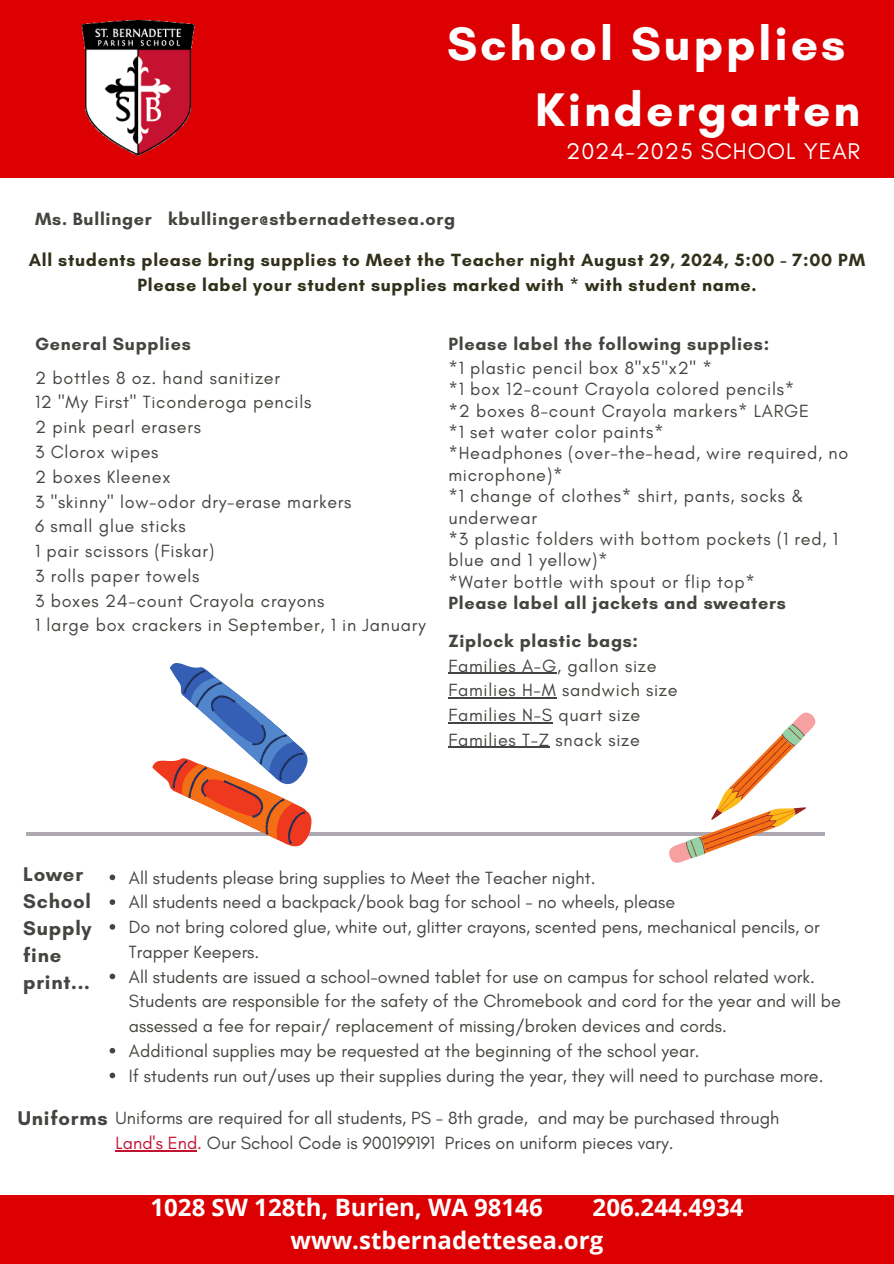
<style>
.page{position:relative;width:894px;height:1264px;background:#fff}
.page>*{position:absolute;margin:0;border:0;box-sizing:border-box;transform-origin:0 0}
.t1{font:700 48px/66.3px "Glacial Indifference";letter-spacing:.06em;color:#fff}
.t2{font:700 24px/32.7px "Open Sans";color:#fff}
.t3{font:23.1px "Glacial Indifference";letter-spacing:.04em;color:#fff}
.t4{font:700 20.25px/27.2px "Glacial Indifference";letter-spacing:.04em;color:#444440}
.t5{font:18px/24.8px "Glacial Indifference";color:#444440}
.t6{font:18px/21.3px "Glacial Indifference";letter-spacing:.04em;color:#444440}
.t7{font:700 18px "Glacial Indifference";letter-spacing:.04em;color:#444440}
.t8{font:700 18px/24.8px "Glacial Indifference";letter-spacing:.04em;color:#31311b;text-align:center}
.s1{color:#c21330}
</style>
<div class="page">
<div style="left:0;top:0;width:893px;height:1263px;background:#dc0002"></div>
<div style="left:0;top:179px;width:893px;height:1015px;background:#fff"></div>
<hr style="left:26px;top:832px;width:798px;height:3px;background:#aea8b2">
<img style="left:81px;top:20px;width:114px;height:136px">
<svg style="left:666px;top:712px;width:150px;height:151px"></svg>
<svg style="left:128px;top:663px;width:215px;height:184px"></svg>
<svg style="left:110px;top:874px;width:5px;height:6px"></svg>
<svg style="left:110px;top:899px;width:5px;height:6px"></svg>
<svg style="left:110px;top:924px;width:5px;height:5px"></svg>
<svg style="left:110px;top:973px;width:5px;height:6px"></svg>
<svg style="left:110px;top:1047px;width:5px;height:6px"></svg>
<svg style="left:110px;top:1072px;width:5px;height:6px"></svg>
<hr style="left:448px;top:672px;width:109px;height:1px;background:#444440">
<hr style="left:448px;top:697px;width:108px;height:1px;background:#444440">
<hr style="left:448px;top:722px;width:104px;height:1px;background:#444440">
<hr style="left:448px;top:747px;width:102px;height:1px;background:#444440">
<hr style="left:115px;top:1150px;width:82px;height:1px;background:#c21330">
<h1 class="t1" style="left:535px;top:10px;width:326px;text-indent:-88px">School Supplies<br>Kindergarten</h1>
<h2 class="t3" style="left:566px;top:137px;width:295px">2024-2025 SCHOOL YEAR</h2>
<p class="t7" style="left:35px;top:207px;width:421px">Ms. Bullinger kbullinger@stbernadettesea.org</p>
<p class="t8" style="left:29px;top:247px;width:837px">All students please bring supplies to Meet the Teacher night August 29, 2024, 5:00 - 7:00 PM<br>Please label your student supplies marked with * with student name.</p>
<p class="t7" style="left:35px;top:333px;width:157px">General Supplies</p>
<p class="t7" style="left:448px;top:333px;width:322px">Please label the following supplies:</p>
<p class="t6" style="left:448px;top:357px;width:265px">*1 plastic pencil box 8"x5"x2" *</p>
<p class="t6" style="left:448px;top:378px;width:347px">*1 box 12-count Crayola colored pencils*</p>
<p class="t6" style="left:448px;top:399px;width:362px">*2 boxes 8-count Crayola markers* LARGE</p>
<p class="t6" style="left:448px;top:421px;width:216px">*1 set water color paints*</p>
<p class="t6" style="left:448px;top:442px;width:401px">*Headphones (over-the-head, wire required, no microphone)*</p>
<p class="t6" style="left:448px;top:485px;width:357px">*1 change of clothes* shirt, pants, socks &amp; underwear</p>
<p class="t6" style="left:448px;top:528px;width:391px">*3 plastic folders with bottom pockets (1 red, 1 blue and 1 yellow)*</p>
<p class="t6" style="left:448px;top:570px;width:308px">*Water bottle with spout or flip top*</p>
<p class="t7" style="left:448px;top:592px;width:339px">Please label all jackets and sweaters</p>
<h5 class="t7" style="left:448px;top:629px;width:191px">Ziplock plastic bags:</h5>
<p class="t6" style="left:448px;top:654px;width:209px">Families A-G, gallon size</p>
<h4 class="t6" style="left:448px;top:679px;width:231px">Families H-M sandwich size</h4>
<p class="t6" style="left:448px;top:704px;width:193px">Families N-S quart size</p>
<p class="t6" style="left:448px;top:728px;width:193px">Families T-Z snack size</p>
<p class="t6" style="left:35px;top:367px;width:246px">2 bottles 8 oz. hand sanitizer</p>
<h6 class="t6" style="left:35px;top:391px;width:278px">12 "My First" Ticonderoga pencils</h6>
<h6 class="t6" style="left:35px;top:416px;width:167px">2 pink pearl erasers</h6>
<h6 class="t6" style="left:35px;top:441px;width:125px">3 Clorox wipes</h6>
<p class="t6" style="left:35px;top:466px;width:137px">2 boxes Kleenex</p>
<p class="t6" style="left:35px;top:490px;width:318px">3 "skinny" low-odor dry-erase markers</p>
<p class="t6" style="left:35px;top:515px;width:152px">6 small glue sticks</p>
<p class="t6" style="left:35px;top:540px;width:181px">1 pair scissors (Fiskar)</p>
<p class="t6" style="left:35px;top:565px;width:166px">3 rolls paper towels</p>
<p class="t6" style="left:35px;top:589px;width:291px">3 boxes 24-count Crayola crayons</p>
<p class="t6" style="left:35px;top:614px;width:392px">1 large box crackers in September, 1 in January</p>
<p class="t4" style="left:23px;top:860px;width:70px">Lower<br>School<br>Supply fine print...</p>
<p class="t5" style="left:129px;top:864px;width:468px">All students please bring supplies to Meet the Teacher night.</p>
<p class="t5" style="left:129px;top:889px;width:547px">All students need a backpack/book bag for school - no wheels, please</p>
<p class="t5" style="left:129px;top:914px;width:692px">Do not bring colored glue, white out, glitter crayons, scented pens, mechanical pencils, or<br>Trapper Keepers.</p>
<p class="t5" style="left:129px;top:963px;width:713px">All students are issued a school-owned tablet for use on campus for school related work.<br>Students are responsible for the safety of the Chromebook and cord for the year and will be assessed a fee for repair/ replacement of missing/broken devices and cords.</p>
<p class="t5" style="left:129px;top:1038px;width:572px">Additional supplies may be requested at the beginning of the school year.</p>
<p class="t5" style="left:129px;top:1062px;width:696px">If students run out/uses up their supplies during the year, they will need to purchase more.</p>
<p class="t4" style="left:18px;top:1104px;width:91px">Uniforms</p>
<p class="t5" style="left:115px;top:1105px;width:665px">Uniforms are required for all students, PS - 8th grade, and may be purchased through<br><span class="s1">Land's End.</span> Our School Code is 900199191 Prices on uniform pieces vary.</p>
<p class="t2" style="left:150px;top:1190px;width:393px">1028 SW 128th, Burien, WA 98146</p>
<p class="t2" style="left:290px;top:1190px;width:454px;text-indent:302px">206.244.4934 www.stbernadettesea.org</p>
</div>
